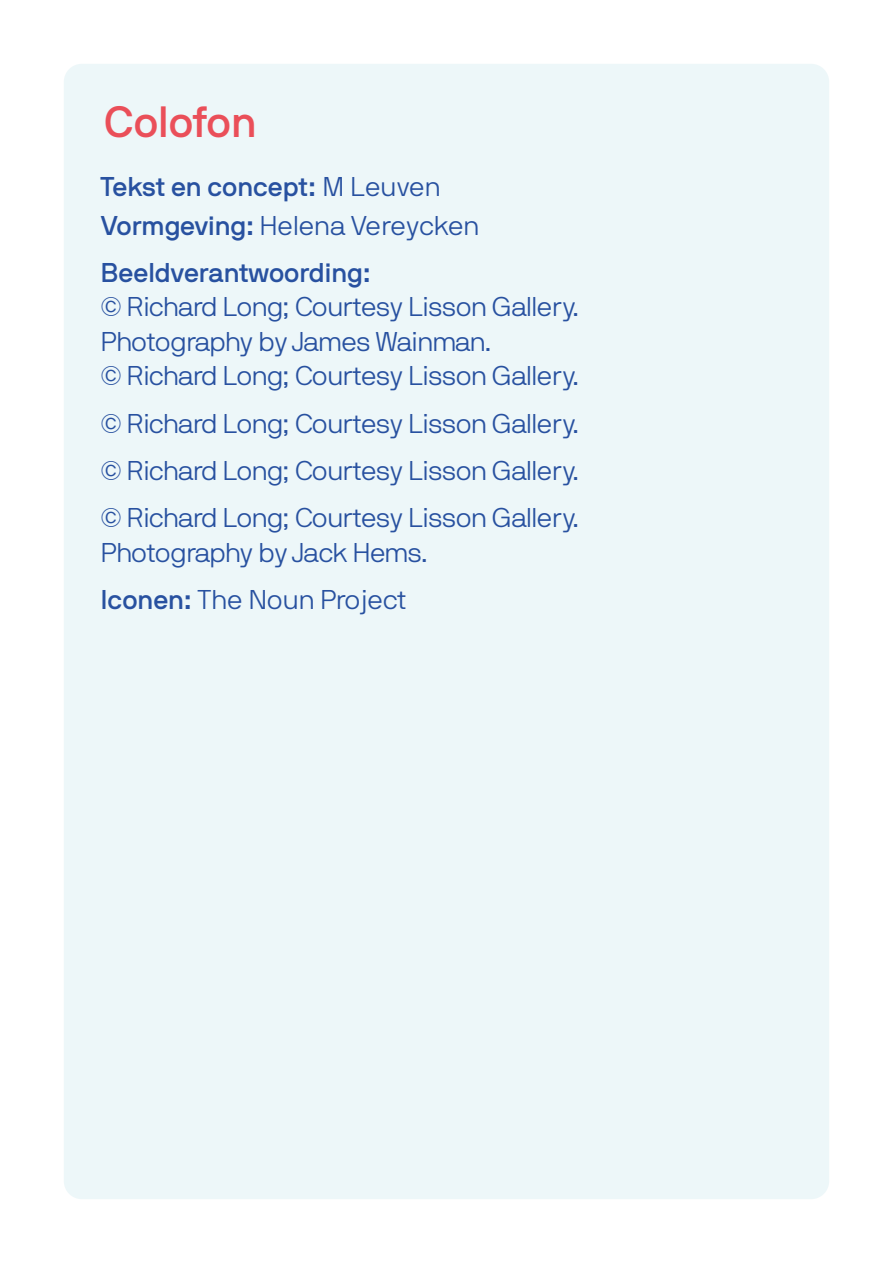
<style>
.page{position:relative;width:893px;height:1263px;background:#fff}
.page>*{position:absolute;margin:0;border:0;box-sizing:border-box;transform-origin:0 0}
.t1{font:500 43.5px "NB International Pro";color:#ea4f59}
.t2{font:300 27px/47.2px "NB International Pro";letter-spacing:-.02em;color:#2851a0}
.t3{font:500 27px/38.7px "NB International Pro";color:#2851a0}
.s1{font-weight:300}
.s2{font-weight:500}
</style>
<div class="page">
<div style="left:64px;top:64px;width:765px;height:1135px;background:#edf7f9;border-radius:18px"></div>
<h1 class="t1" style="left:104px;top:97px;width:154px">Colofon</h1>
<p class="t3" style="left:101px;top:167px;width:380px">Tekst en concept: <span class="s1">M Leuven<br></span>Vormgeving: <span class="s1">Helena Vereycken</span></p>
<p class="t3" style="left:101px;top:253px;width:271px">Beeldverantwoording:</p>
<p class="t2" style="left:101px;top:290px;width:480px;line-height:34.5px">© Richard Long; Courtesy Lisson Gallery.<br>Photography by James Wainman.<br>© Richard Long; Courtesy Lisson Gallery.</p>
<p class="t2" style="left:101px;top:400px;width:480px;text-align:justify">© Richard Long; Courtesy Lisson Gallery. © Richard Long; Courtesy Lisson Gallery. © Richard Long; Courtesy Lisson Gallery.</p>
<p class="t2" style="left:101px;top:529px;width:328px">Photography by Jack Hems.<br><span class="s2">Iconen:</span> The Noun Project</p>
</div>
